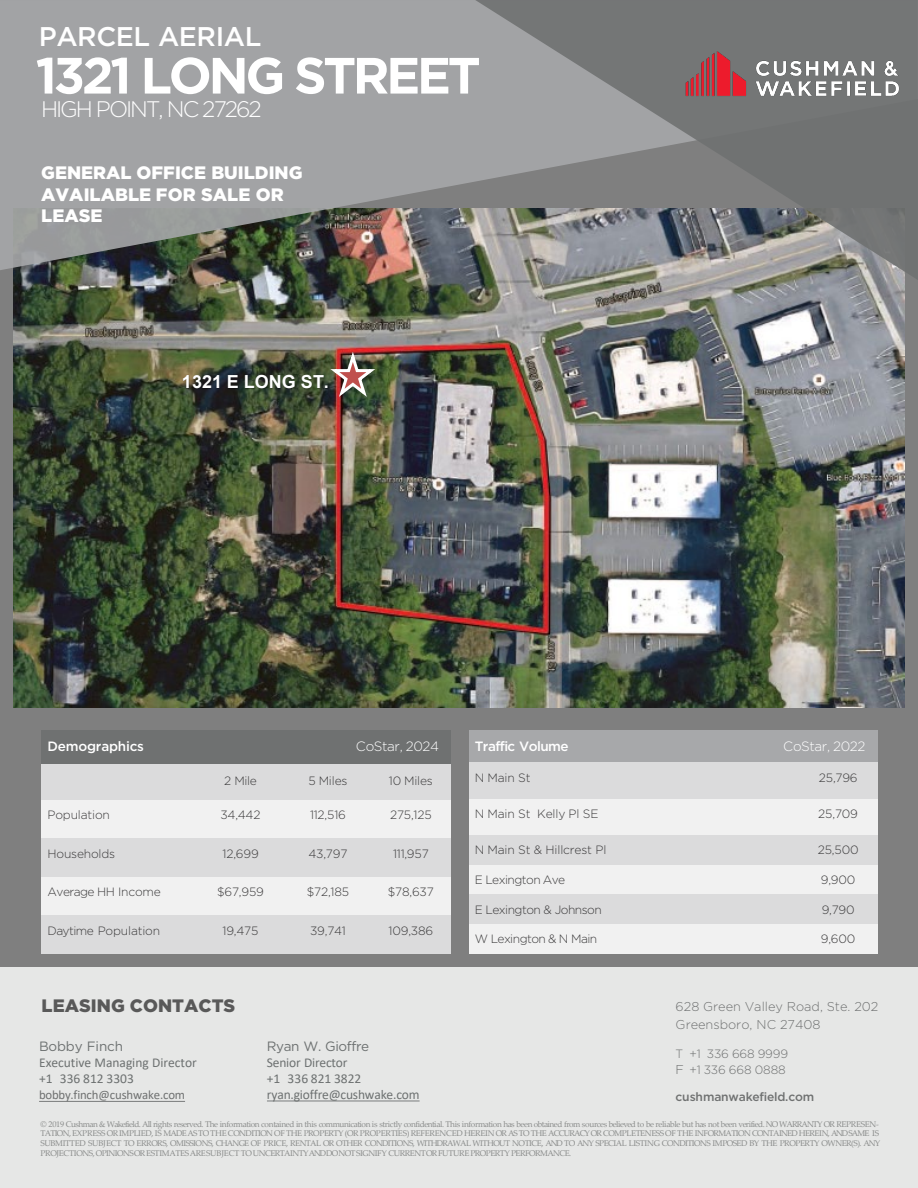
<style>
.page{position:relative;width:918px;height:1188px;background:#7f7f7f}
.page>*{position:absolute;margin:0;border:0;box-sizing:border-box;transform-origin:0 0}
.t1{font:700 51px "Gotham";letter-spacing:-.065em;color:#fff}
.t2{font:500 27px "Gotham";letter-spacing:-.015em;color:#fff}
.t3{font:300 22.5px "Gotham";letter-spacing:-.09em;color:#fff}
.t4{font:900 18px/21.6px "Gotham";color:#fff}
.t5{font:900 18px "Gotham";color:#595959}
.t6{font:700 18px "Arial";letter-spacing:.005em;color:#fff}
.t7{font:13.5px "Calibri";letter-spacing:-.005em;color:#6d7171}
.t8{font:13.5px "Gotham";letter-spacing:-.02em;color:#6d7171}
.t9{font:300 13.5px "Gotham";letter-spacing:-.025em;color:#fff}
.t10{font:500 13.5px "Gotham";letter-spacing:-.045em;color:#fff}
.t11{font:500 13.5px "Gotham";letter-spacing:-.025em;color:#fff}
.t12{font:300 12.75px "Gotham";letter-spacing:-.005em;color:#6f7171}
.t13{font:12.75px "Calibri";letter-spacing:-.015em;color:#6f7171}
.t14{font:300 12px "Gotham";letter-spacing:-.02em;color:#3b3a3b}
.t15{font:300 12px "Gotham";letter-spacing:-.045em;color:#3b3a3b}
.t16{font:300 12px "Gotham";letter-spacing:-.015em;color:#6f7171}
.t17{font:500 12px "Gotham";letter-spacing:-.015em;color:#6f7171}
.t18{font:8.25px/9.9px "Palatino Linotype";letter-spacing:-.055em;color:#8a8c8b}
.s1{font-size:12.75px}
</style>
<div class="page">
<div style="left:0;top:968px;width:918px;height:220px;background:#e6e7e6"></div>
<img style="left:14px;top:270px;width:890px;height:438px">
<svg style="left:0;top:0;width:475px;height:270px;fill:#a2a3a5"></svg>
<svg style="left:475px;top:0;width:443px;height:280px"></svg>
<div style="left:469px;top:730px;width:145px;height:32px;background:#a7a8aa"></div>
<div style="left:614px;top:730px;width:98px;height:32px;background:#a7a8aa"></div>
<div style="left:712px;top:730px;width:166px;height:32px;background:#a7a8aa"></div>
<div style="left:469px;top:762px;width:145px;height:37px;background:#dbdbdc"></div>
<div style="left:614px;top:762px;width:98px;height:37px;background:#dbdbdc"></div>
<div style="left:712px;top:762px;width:86px;height:37px;background:#dbdbdc"></div>
<div style="left:798px;top:762px;width:80px;height:37px;background:#dbdbdc"></div>
<div style="left:469px;top:799px;width:145px;height:36px;background:#f1f1f1"></div>
<div style="left:614px;top:799px;width:98px;height:36px;background:#f1f1f1"></div>
<div style="left:712px;top:799px;width:86px;height:36px;background:#f1f1f1"></div>
<div style="left:798px;top:799px;width:80px;height:36px;background:#f1f1f1"></div>
<div style="left:469px;top:835px;width:145px;height:30px;background:#dbdbdc"></div>
<div style="left:614px;top:835px;width:98px;height:30px;background:#dbdbdc"></div>
<div style="left:712px;top:835px;width:86px;height:30px;background:#dbdbdc"></div>
<div style="left:798px;top:835px;width:80px;height:30px;background:#dbdbdc"></div>
<div style="left:469px;top:865px;width:145px;height:30px;background:#f1f1f1"></div>
<div style="left:614px;top:865px;width:98px;height:30px;background:#f1f1f1"></div>
<div style="left:712px;top:865px;width:86px;height:30px;background:#f1f1f1"></div>
<div style="left:798px;top:865px;width:80px;height:30px;background:#f1f1f1"></div>
<div style="left:469px;top:895px;width:145px;height:29px;background:#dbdbdc"></div>
<div style="left:614px;top:895px;width:98px;height:29px;background:#dbdbdc"></div>
<div style="left:712px;top:895px;width:86px;height:29px;background:#dbdbdc"></div>
<div style="left:798px;top:895px;width:80px;height:29px;background:#dbdbdc"></div>
<div style="left:469px;top:924px;width:145px;height:30px;background:#f1f1f1"></div>
<div style="left:614px;top:924px;width:98px;height:30px;background:#f1f1f1"></div>
<div style="left:712px;top:924px;width:86px;height:30px;background:#f1f1f1"></div>
<div style="left:798px;top:924px;width:80px;height:30px;background:#f1f1f1"></div>
<div style="left:42px;top:730px;width:144px;height:34px;background:#6f7171"></div>
<div style="left:186px;top:730px;width:99px;height:34px;background:#6f7171"></div>
<div style="left:285px;top:730px;width:165px;height:34px;background:#6f7171"></div>
<div style="left:42px;top:764px;width:144px;height:36px;background:#dbdbdc"></div>
<div style="left:186px;top:764px;width:99px;height:36px;background:#dbdbdc"></div>
<div style="left:285px;top:764px;width:85px;height:36px;background:#dbdbdc"></div>
<div style="left:370px;top:764px;width:80px;height:36px;background:#dbdbdc"></div>
<div style="left:42px;top:800px;width:144px;height:38px;background:#f1f1f1"></div>
<div style="left:186px;top:800px;width:99px;height:38px;background:#f1f1f1"></div>
<div style="left:285px;top:800px;width:85px;height:38px;background:#f1f1f1"></div>
<div style="left:370px;top:800px;width:80px;height:38px;background:#f1f1f1"></div>
<div style="left:42px;top:838px;width:144px;height:39px;background:#dbdbdc"></div>
<div style="left:186px;top:838px;width:99px;height:39px;background:#dbdbdc"></div>
<div style="left:285px;top:838px;width:85px;height:39px;background:#dbdbdc"></div>
<div style="left:370px;top:838px;width:80px;height:39px;background:#dbdbdc"></div>
<div style="left:42px;top:877px;width:144px;height:38px;background:#f1f1f1"></div>
<div style="left:186px;top:877px;width:99px;height:38px;background:#f1f1f1"></div>
<div style="left:285px;top:877px;width:85px;height:38px;background:#f1f1f1"></div>
<div style="left:370px;top:877px;width:80px;height:38px;background:#f1f1f1"></div>
<div style="left:42px;top:915px;width:144px;height:39px;background:#dbdbdc"></div>
<div style="left:186px;top:915px;width:99px;height:39px;background:#dbdbdc"></div>
<div style="left:285px;top:915px;width:85px;height:39px;background:#dbdbdc"></div>
<div style="left:370px;top:915px;width:80px;height:39px;background:#dbdbdc"></div>
<img style="left:657px;top:32px;width:261px;height:93px">
<svg style="left:39px;top:1101px;width:146px;height:1px"></svg>
<svg style="left:267px;top:1101px;width:153px;height:1px"></svg>
<img style="left:331px;top:347px;width:49px;height:54px">
<img style="left:169px;top:364px;width:173px;height:42px">
<p class="t2" style="left:39px;top:18px;width:224px">PARCEL AERIAL</p>
<h2 class="t1" style="left:36px;top:42px;width:447px">1321 LONG STREET</h2>
<h3 class="t3" style="left:41px;top:95px;width:222px">HIGH POINT, NC 27262</h3>
<h3 class="t4" style="left:41px;top:161px;width:263px">GENERAL OFFICE BUILDING<br>AVAILABLE FOR SALE OR<br>LEASE</h3>
<p class="t6" style="left:182px;top:369px;width:149px">1321 E LONG ST.</p>
<p class="t11" style="left:48px;top:738px;width:98px">Demographics</p>
<p class="t9" style="left:356px;top:738px;width:85px">CoStar, 2024</p>
<p class="t14" style="left:224px;top:774px;width:34px">2 Mile</p>
<p class="t14" style="left:308px;top:774px;width:41px">5 Miles</p>
<p class="t14" style="left:389px;top:774px;width:46px">10 Miles</p>
<p class="t14" style="left:48px;top:807px;width:64px">Population</p>
<p class="t14" style="left:220px;top:807px;width:42px">34,442</p>
<p class="t14" style="left:310px;top:807px;width:37px">112,516</p>
<p class="t14" style="left:390px;top:807px;width:43px">275,125</p>
<p class="t14" style="left:48px;top:846px;width:69px">Households</p>
<p class="t14" style="left:223px;top:846px;width:38px">12,699</p>
<p class="t14" style="left:308px;top:846px;width:40px">43,797</p>
<p class="t14" style="left:393px;top:846px;width:37px">111,957</p>
<p class="t14" style="left:48px;top:884px;width:115px">Average HH Income</p>
<p class="t14" style="left:217px;top:884px;width:48px">$67,959</p>
<p class="t14" style="left:307px;top:884px;width:44px">$72,185</p>
<p class="t14" style="left:388px;top:884px;width:47px">$78,637</p>
<p class="t14" style="left:48px;top:923px;width:114px">Daytime Population</p>
<p class="t14" style="left:223px;top:923px;width:37px">19,475</p>
<p class="t14" style="left:310px;top:923px;width:37px">39,741</p>
<p class="t14" style="left:389px;top:923px;width:46px">109,386</p>
<p class="t5" style="left:42px;top:993px;width:195px">LEASING CONTACTS</p>
<p class="t8" style="left:39px;top:1038px;width:85px">Bobby Finch</p>
<p class="t7" style="left:39px;top:1053px;width:159px">Executive Managing Director</p>
<p class="t7" style="left:39px;top:1069px;width:96px">+1 336 812 3303</p>
<p class="t13" style="left:39px;top:1086px;width:148px">bobby.finch@cushwake.com</p>
<p class="t8" style="left:267px;top:1037px;width:104px">Ryan W. Gioffre</p>
<p class="t7" style="left:267px;top:1053px;width:82px">Senior Director</p>
<p class="t7" style="left:267px;top:1069px;width:96px">+1 336 821 3822</p>
<p class="t7" style="left:267px;top:1085px;width:154px">ryan.gioffre@cushwake.com</p>
<p class="t10" style="left:475px;top:738px;width:95px">Traffic Volume</p>
<p class="t9" style="left:783px;top:738px;width:84px">CoStar, 2022</p>
<p class="t14" style="left:475px;top:770px;width:57px">N Main St</p>
<p class="t14" style="left:819px;top:770px;width:40px">25,796</p>
<p class="t14" style="left:475px;top:806px;width:125px">N Main St Kelly Pl SE</p>
<p class="t14" style="left:818px;top:806px;width:41px">25,709</p>
<p class="t14" style="left:475px;top:843px;width:133px">N Main St &amp; Hillcrest Pl</p>
<p class="t14" style="left:818px;top:843px;width:42px">25,500</p>
<p class="t15" style="left:475px;top:872px;width:92px">E Lexington Ave</p>
<p class="t14" style="left:821px;top:872px;width:36px">9,900</p>
<p class="t15" style="left:475px;top:902px;width:128px">E Lexington &amp; Johnson</p>
<p class="t14" style="left:822px;top:902px;width:35px">9,790</p>
<p class="t15" style="left:475px;top:932px;width:124px">W Lexington &amp; N Main</p>
<p class="t14" style="left:821px;top:932px;width:36px">9,600</p>
<p class="t12" style="left:676px;top:998px;width:204px">628 Green Valley Road, Ste. 202</p>
<p class="t12" style="left:676px;top:1017px;width:147px">Greensboro, NC 27408</p>
<p class="t16" style="left:676px;top:1046px;width:114px">T +1 336 668 9999</p>
<p class="t16" style="left:676px;top:1062px;width:112px"><span class="s1">F</span> +1 336 668 0888</p>
<p class="t17" style="left:676px;top:1089px;width:140px">cushmanwakefield.com</p>
<p class="t18" style="left:40px;top:1119px;width:841px">© 2019 Cushman &amp; Wakefield. All rights reserved. The information contained in this communication is strictly confidential. This information has been obtained from sources believed to be reliable but has not been verified. NOWARRANTY OR REPRESEN-TATION, EXPRESS ORIMPLIED, IS MADEASTO THE CONDITION OF THE PROPERTY (OR PROPERTIES) REFERENCED HEREIN OR ASTO THE ACCURACYOR COMPLETENESS OF THE INFORMATION CONTAINEDHEREIN, ANDSAME IS SUBMITTED SUBJECT TO ERRORS, OMISSIONS, CHANGE OF PRICE, RENTAL OR OTHER CONDITIONS, WITHDRAWAL WITHOUT NOTICE, AND TO ANY SPECIAL LISTING CONDITIONS IMPOSED BY THE PROPERTY OWNER(S). ANY PROJECTIONS,OPINIONSORESTIMATESARESUBJECT TO UNCERTAINTYANDDONOTSIGNIFY CURRENTORFUTURE PROPERTY PERFORMANCE.</p>
</div>
